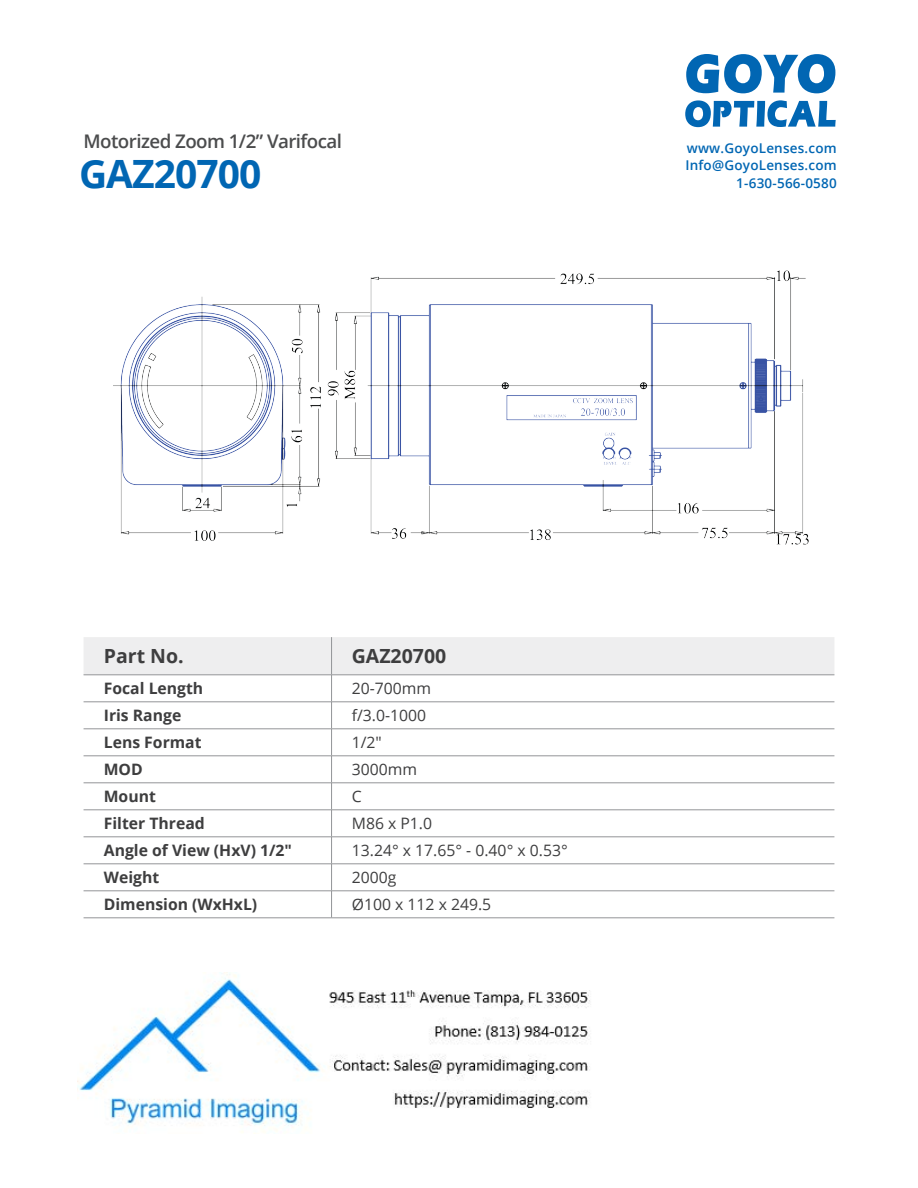
<style>
.page{position:relative;width:918px;height:1188px;background:#fff}
.page>*{position:absolute;margin:0;border:0;box-sizing:border-box;transform-origin:0 0}
.t1{font:700 39px "Open Sans";letter-spacing:-.025em;color:#0166b3}
.t2{font:700 19.5px "Open Sans";color:#3e3e3f}
.t3{font:600 18.75px "Open Sans";letter-spacing:-.03em;color:#4b4c4d}
.t4{font:700 15.75px "Open Sans";color:#3e3e3f}
.t5{font:15.75px "Open Sans";color:#3e3e3f}
.t6{font:600 13.5px/17.4px "Open Sans";letter-spacing:.015em;color:#0166b3;text-align:right}
</style>
<div class="page">
<svg style="left:686px;top:54px;width:149px;height:39px"></svg>
<svg style="left:685px;top:100px;width:151px;height:27px"></svg>
<svg style="left:84px;top:637px;width:750px;height:281px"></svg>
<hr style="left:84px;top:918px;width:248px;height:1px;background:#939598">
<hr style="left:332px;top:918px;width:502px;height:1px;background:#939598">
<img style="left:113px;top:270px;width:696px;height:275px">
<img style="left:78px;top:972px;width:512px;height:160px">
<p class="t3" style="left:84px;top:128px;width:260px">Motorized Zoom 1/2” Varifocal</p>
<p class="t1" style="left:79px;top:146px;width:184px">GAZ20700</p>
<p class="t6" style="left:685px;top:139px;width:153px">www.GoyoLenses.com<br>Info@GoyoLenses.com<br>1-630-566-0580</p>
<p class="t2" style="left:104px;top:642px;width:81px">Part No.</p>
<p class="t2" style="left:352px;top:642px;width:96px">GAZ20700</p>
<p class="t4" style="left:104px;top:678px;width:101px">Focal Length</p>
<p class="t5" style="left:352px;top:678px;width:81px">20-700mm</p>
<p class="t4" style="left:104px;top:704px;width:79px">Iris Range</p>
<p class="t5" style="left:352px;top:705px;width:76px">f/3.0-1000</p>
<p class="t4" style="left:104px;top:731px;width:99px">Lens Format</p>
<p class="t5" style="left:352px;top:732px;width:31px">1/2″</p>
<p class="t4" style="left:104px;top:758px;width:41px">MOD</p>
<p class="t5" style="left:352px;top:759px;width:67px">3000mm</p>
<p class="t4" style="left:104px;top:785px;width:54px">Mount</p>
<p class="t5" style="left:352px;top:786px;width:11px">C</p>
<p class="t4" style="left:104px;top:812px;width:103px">Filter Thread</p>
<p class="t5" style="left:352px;top:813px;width:82px">M86 x P1.0</p>
<p class="t4" style="left:104px;top:839px;width:190px">Angle of View (HxV) 1/2″</p>
<p class="t5" style="left:352px;top:840px;width:217px">13.24° x 17.65° - 0.40° x 0.53°</p>
<p class="t4" style="left:104px;top:866px;width:57px">Weight</p>
<p class="t5" style="left:352px;top:867px;width:46px">2000g</p>
<p class="t4" style="left:104px;top:893px;width:155px">Dimension (WxHxL)</p>
<p class="t5" style="left:352px;top:894px;width:141px">Ø100 x 112 x 249.5</p>
</div>
